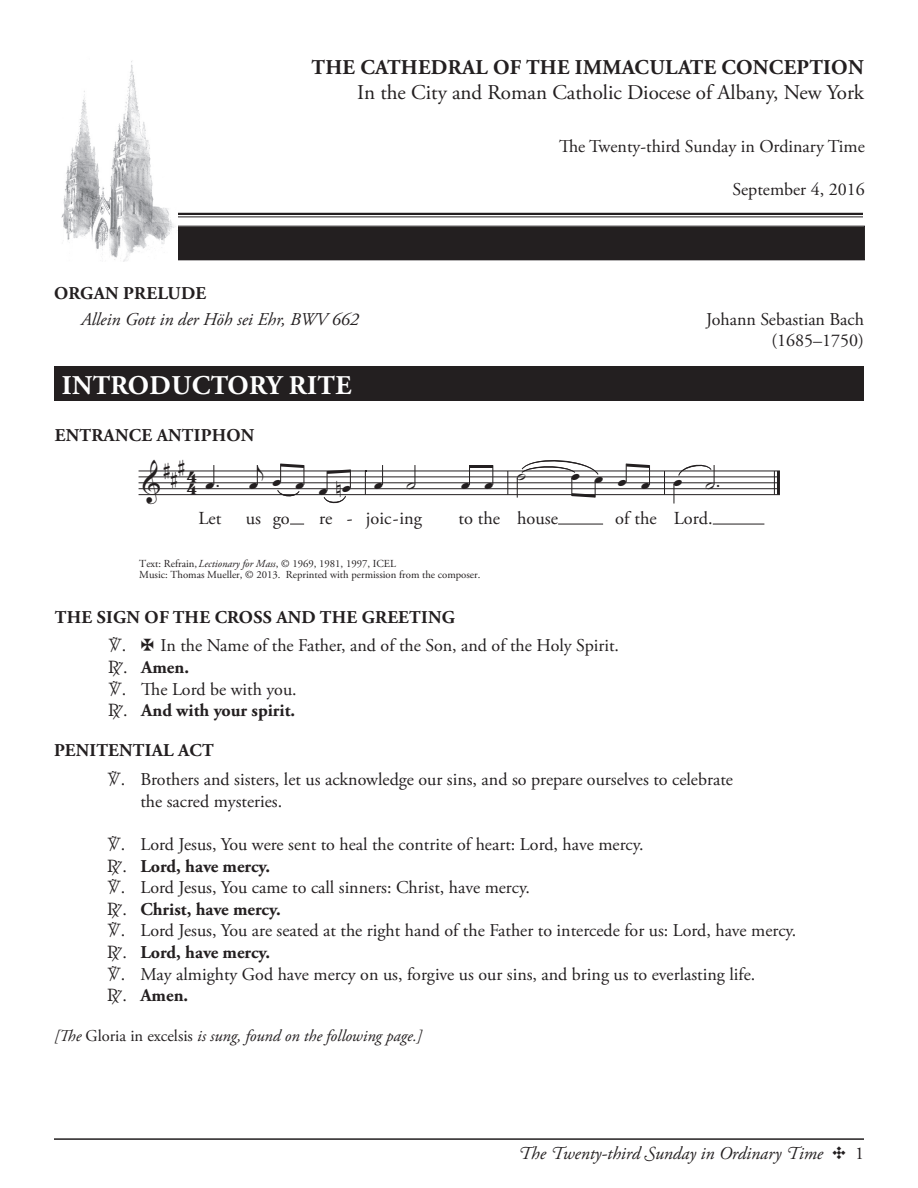
<style>
.page{position:relative;width:918px;height:1188px;background:#fff}
.page>*{position:absolute;margin:0;border:0;box-sizing:border-box;transform-origin:0 0}
.t1{font:700 27px "Adobe Garamond Pro";letter-spacing:.015em;color:#fff}
.t2{font:23.7px "Opus";letter-spacing:.56em;color:#231f20}
.t3{font:21px "Adobe Garamond Pro";color:#231f20}
.t4{font:700 21px "Adobe Garamond Pro";letter-spacing:.015em;color:#231f20}
.t5{font:18.3px "Adobe Garamond Pro";color:#231f20}
.t6{font:18px/21.6px "Adobe Garamond Pro";color:#231f20}
.t7{font:700 18px/21.6px "Adobe Garamond Pro";letter-spacing:.015em;color:#231f20}
.t8{font:italic 18px "Adobe Garamond Pro";color:#231f20}
.t9{font:italic 16.5px "Adobe Garamond Pro";color:#231f20}
.t10{font:10.8px/10.8px "Adobe Garamond Pro";color:#231f20}
.s1{font-size:23.85px}
.s2{font-family:"Opus Special"}
.s3{font-style:italic}
.s4{font-weight:700}
.s5{font-family:"liturgy"}
.s6{font-family:"liturgy";font-weight:400}
.s7{font-weight:400}
.s8{font-style:normal}
.s9{font-family:"Gothic Extras B";font-style:normal}
</style>
<div class="page">
<hr style="left:54px;top:1138px;width:810px;height:2px;background:#231f20">
<div style="left:55px;top:366px;width:809px;height:35px;background:#231f20"></div>
<hr style="left:176px;top:213px;width:687px;height:2px;background:#231f20">
<hr style="left:176px;top:217px;width:687px;height:1px;background:#231f20">
<div style="left:177px;top:226px;width:688px;height:34px;background:#231f20"></div>
<div style="left:72px;top:227px;width:792px;height:32px;border:1px solid #231f20"></div>
<img style="left:61px;top:61px;width:116px;height:200px">
<svg style="left:507px;top:472px;width:1px;height:22px"></svg>
<svg style="left:664px;top:472px;width:1px;height:22px"></svg>
<svg style="left:774px;top:472px;width:1px;height:22px"></svg>
<hr style="left:777px;top:471px;width:3px;height:24px;background:#231f20">
<hr style="left:139px;top:494px;width:641px;height:1px;background:#231f20">
<hr style="left:139px;top:488px;width:641px;height:1px;background:#231f20">
<hr style="left:139px;top:483px;width:641px;height:1px;background:#231f20">
<hr style="left:139px;top:477px;width:641px;height:1px;background:#231f20">
<hr style="left:139px;top:471px;width:641px;height:1px;background:#231f20">
<svg style="left:290px;top:524px;width:14px;height:1px"></svg>
<hr style="left:470px;top:465px;width:23px;height:3px;background:#231f20">
<hr style="left:558px;top:524px;width:45px;height:1px;background:#231f20">
<hr style="left:713px;top:524px;width:51px;height:1px;background:#231f20">
<svg style="left:214px;top:465px;width:1px;height:20px"></svg>
<svg style="left:257px;top:465px;width:1px;height:20px"></svg>
<svg style="left:277px;top:464px;width:28px;height:33px"></svg>
<svg style="left:324px;top:469px;width:27px;height:35px"></svg>
<svg style="left:382px;top:465px;width:1px;height:20px"></svg>
<svg style="left:415px;top:465px;width:1px;height:20px"></svg>
<svg style="left:469px;top:465px;width:1px;height:20px"></svg>
<svg style="left:493px;top:465px;width:1px;height:20px"></svg>
<svg style="left:365px;top:472px;width:1px;height:23px"></svg>
<svg style="left:517px;top:460px;width:82px;height:38px"></svg>
<svg style="left:626px;top:464px;width:24px;height:21px"></svg>
<svg style="left:674px;top:464px;width:41px;height:40px"></svg>
<p class="t7" style="left:54px;top:282px;width:154px">ORGAN PRELUDE</p>
<p class="t4" style="left:312px;top:55px;width:554px">THE CATHEDRAL OF THE IMMACULATE CONCEPTION</p>
<p class="t3" style="left:357px;top:80px;width:508px">In the City and Roman Catholic Diocese of Albany, New York</p>
<p class="t6" style="left:559px;top:136px;width:307px">The Twenty-third Sunday in Ordinary Time</p>
<p class="t6" style="left:733px;top:179px;width:134px">September 4, 2016</p>
<p class="t8" style="left:81px;top:308px;width:279px">Allein Gott in der Höh sei Ehr, BWV 662</p>
<p class="t6" style="left:706px;top:309px;width:159px;text-align:right">Johann Sebastian Bach (1685–1750)</p>
<h1 class="t1" style="left:62px;top:369px;width:291px">INTRODUCTORY RITE</h1>
<p class="t7" style="left:55px;top:425px;width:201px">ENTRANCE ANTIPHON</p>
<h2 class="t2" style="left:143px;top:467px;width:56px">&amp; <span class="s1">4</span></h2>
<h2 class="t2" style="left:178px;top:446px;width:9px">#</h2>
<h2 class="t2" style="left:164px;top:453px;width:35px">## <span class="s1">4</span></h2>
<h2 class="t2" style="left:257px;top:449px;width:7px">j</h2>
<h2 class="t2" style="left:206px;top:464px;width:55px">œ<span class="s2">™</span> œ</h2>
<h2 class="t2" style="left:273px;top:464px;width:146px">œœœnœ œ ˙</h2>
<h2 class="t2" style="left:462px;top:464px;width:67px">œœ ˙</h2>
<h2 class="t2" style="left:572px;top:461px;width:151px">œœœœ œ ˙<span class="s2">™</span></h2>
<p class="t5" style="left:198px;top:507px;width:25px">Let</p>
<p class="t5" style="left:246px;top:507px;width:45px">us go</p>
<p class="t5" style="left:319px;top:507px;width:104px">re - joic-ing</p>
<p class="t5" style="left:458px;top:507px;width:101px">to the house</p>
<p class="t5" style="left:615px;top:507px;width:99px">of the Lord.</p>
<p class="t10" style="left:139px;top:559px;width:343px">Text: Refrain, <span class="s3">Lectionary for Mass</span>, © 1969, 1981, 1997, ICEL<br>Music: Thomas Mueller, © 2013. Reprinted with permission from the composer.</p>
<p class="t6" style="left:109px;top:603px;width:512px;line-height:28.8px;text-indent:-54px"><span class="s4">THE SIGN OF THE CROSS AND THE GREETING<br></span><span class="s5">V</span>. <sup>+</sup> In the Name of the Father, and of the Son, and of the Holy Spirit.</p>
<p class="t7" style="left:109px;top:657px;width:189px"><span class="s6">R</span><span class="s7">.</span> AMEN.<br><span class="s6">V</span><span class="s7">. The Lord be with you.<br></span><span class="s6">R</span><span class="s7">.</span> AND WITH YOUR SPIRIT.</p>
<p class="t6" style="left:108px;top:737px;width:626px;line-height:28.8px;text-indent:-54px"><span class="s4">PENITENTIAL ACT<br></span><span class="s5">V</span>. Brothers and sisters, let us acknowledge our sins, and so prepare ourselves to celebrate</p>
<p class="t6" style="left:140px;top:791px;width:143px">the sacred mysteries.</p>
<p class="t6" style="left:108px;top:834px;width:690px"><span class="s5">V</span>. Lord Jesus, You were sent to heal the contrite of heart: Lord, have mercy.<br><span class="s5">R</span>. <span class="s4">LORD, HAVE MERCY.<br></span><span class="s5">V</span>. Lord Jesus, You came to call sinners: Christ, have mercy.<br><span class="s5">R</span>. <span class="s4">CHRIST, HAVE MERCY.<br></span><span class="s5">V</span>. Lord Jesus, You are seated at the right hand of the Father to intercede for us: Lord, have mercy.<br><span class="s5">R</span>. <span class="s4">LORD, HAVE MERCY.<br></span><span class="s5">V</span>. May almighty God have mercy on us, forgive us our sins, and bring us to everlasting life.<br><span class="s5">R</span>. <span class="s4">AMEN.</span></p>
<p class="t9" style="left:54px;top:1026px;width:370px">[The <span class="s8">Gloria in excelsis</span> is sung, found on the following page.]</p>
<p class="t8" style="left:518px;top:1142px;width:347px">The Twenty-third Sunday in Ordinary Time <span class="s9">i</span> <span class="s8">1</span></p>
</div>
